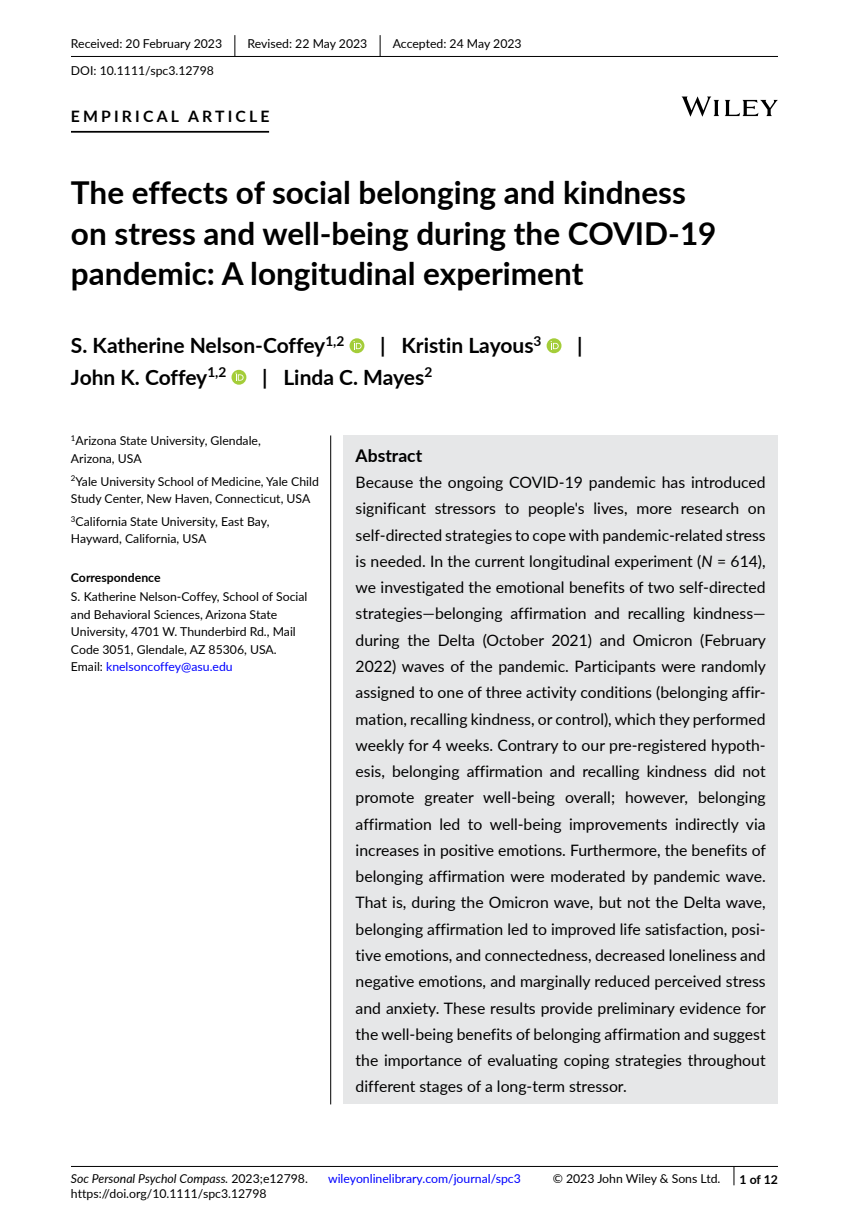
<style>
.page{position:relative;width:849px;height:1221px;background:#fff}
.page>*{position:absolute;margin:0;border:0;box-sizing:border-box;transform-origin:0 0}
.t1{font:700 31.5px/40.2px "Lato";color:#000}
.t2{font:700 21px "Lato";color:#000}
.t3{font:700 17.5px "Lato";color:#000}
.t4{font:15.75px/26.2px "Lato";color:#000;text-align:justify}
.t5{font:700 15.75px "Lato";letter-spacing:.2em;color:#000}
.t6{font:12.25px/17.5px "Lato";color:#000}
.t7{font:12.25px "Lato";color:#00f}
.t8{font:700 12.25px "Lato";color:#000}
.s1{color:#00f}
.s2{font-style:italic}
</style>
<div class="page">
<div style="left:343px;top:435px;width:434px;height:669px;background:#e6e7e8"></div>
<hr style="left:71px;top:56px;width:706px;height:1px;background:#000">
<hr style="left:71px;top:131px;width:198px;height:2px;background:#000">
<svg style="left:349px;top:338px;width:15px;height:15px"></svg>
<svg style="left:353px;top:341px;width:8px;height:8px"></svg>
<svg style="left:546px;top:338px;width:15px;height:15px"></svg>
<svg style="left:550px;top:341px;width:8px;height:8px"></svg>
<svg style="left:231px;top:370px;width:15px;height:14px"></svg>
<svg style="left:235px;top:372px;width:8px;height:8px"></svg>
<svg style="left:234px;top:35px;width:1px;height:21px"></svg>
<svg style="left:379px;top:35px;width:1px;height:21px"></svg>
<hr style="left:71px;top:1165px;width:706px;height:1px;background:#000">
<svg style="left:681px;top:96px;width:96px;height:21px"></svg>
<svg style="left:733px;top:1166px;width:1px;height:19px"></svg>
<hr style="left:330px;top:435px;width:1px;height:669px;background:#000">
<p class="t6" style="left:71px;top:35px;width:153px">Received: 20 February 2023</p>
<p class="t6" style="left:247px;top:35px;width:121px">Revised: 22 May 2023</p>
<p class="t6" style="left:392px;top:35px;width:130px">Accepted: 24 May 2023</p>
<p class="t6" style="left:71px;top:61px;width:144px">DOI: 10.1111/spc3.12798</p>
<p class="t5" style="left:71px;top:105px;width:200px">EMPIRICAL ARTICLE</p>
<h1 class="t1" style="left:71px;top:171px;width:647px">The effects of social belonging and kindness on stress and well-being during the COVID-19 pandemic: A longitudinal experiment</h1>
<h2 class="t2" style="left:71px;top:330px;width:275px">S. Katherine Nelson-Coffey<sup>1,2</sup></h2>
<h2 class="t2" style="left:380px;top:330px;width:163px">| Kristin Layous<sup>3</sup></h2>
<h2 class="t2" style="left:577px;top:330px;width:7px">|</h2>
<h2 class="t2" style="left:71px;top:361px;width:157px">John K. Coffey<sup>1,2</sup></h2>
<h2 class="t2" style="left:262px;top:361px;width:172px">| Linda C. Mayes<sup>2</sup></h2>
<p class="t6" style="left:71px;top:431px;width:191px"><sup>1</sup>Arizona State University, Glendale,<br>Arizona, USA</p>
<p class="t6" style="left:71px;top:472px;width:249px"><sup>2</sup>Yale University School of Medicine, Yale Child<br>Study Center, New Haven, Connecticut, USA</p>
<p class="t6" style="left:71px;top:512px;width:200px"><sup>3</sup>California State University, East Bay,<br>Hayward, California, USA</p>
<p class="t8" style="left:71px;top:568px;width:91px">Correspondence</p>
<p class="t6" style="left:71px;top:587px;width:238px">S. Katherine Nelson-Coffey, School of Social and Behavioral Sciences, Arizona State University, 4701 W. Thunderbird Rd., Mail Code 3051, Glendale, AZ 85306, USA.<br>Email: <span class="s1">knelsoncoffey@asu.edu</span></p>
<p class="t3" style="left:355px;top:442px;width:68px">Abstract</p>
<p class="t4" style="left:355px;top:468px;width:412px">Because the ongoing COVID-19 pandemic has introduced significant stressors to people's lives, more research on self-directed strategies to cope with pandemic-related stress is needed. In the current longitudinal experiment (<span class="s2">N</span> = 614), we investigated the emotional benefits of two self-directed strategies—belonging affirmation and recalling kindness— during the Delta (October 2021) and Omicron (February 2022) waves of the pandemic. Participants were randomly assigned to one of three activity conditions (belonging affir&shy;mation, recalling kindness, or control), which they performed weekly for 4 weeks. Contrary to our pre-registered hypoth&shy;esis, belonging affirmation and recalling kindness did not promote greater well-being overall; however, belonging affirmation led to well-being improvements indirectly via increases in positive emotions. Furthermore, the benefits of belonging affirmation were moderated by pandemic wave.<br>That is, during the Omicron wave, but not the Delta wave, belonging affirmation led to improved life satisfaction, posi&shy;tive emotions, and connectedness, decreased loneliness and negative emotions, and marginally reduced perceived stress and anxiety. These results provide preliminary evidence for the well-being benefits of belonging affirmation and suggest the importance of evaluating coping strategies throughout different stages of a long-term stressor.</p>
<p class="t6" style="left:71px;top:1170px;width:238px;line-height:14.7px"><span class="s2">Soc Personal Psychol Compass.</span> 2023;e12798. https://doi.org/10.1111/spc3.12798</p>
<p class="t7" style="left:328px;top:1170px;width:194px">wileyonlinelibrary.com/journal/spc3</p>
<p class="t6" style="left:552px;top:1169px;width:169px">© 2023 John Wiley &amp; Sons Ltd.</p>
<p class="t8" style="left:739px;top:1169px;width:40px">1 of 12</p>
</div>
